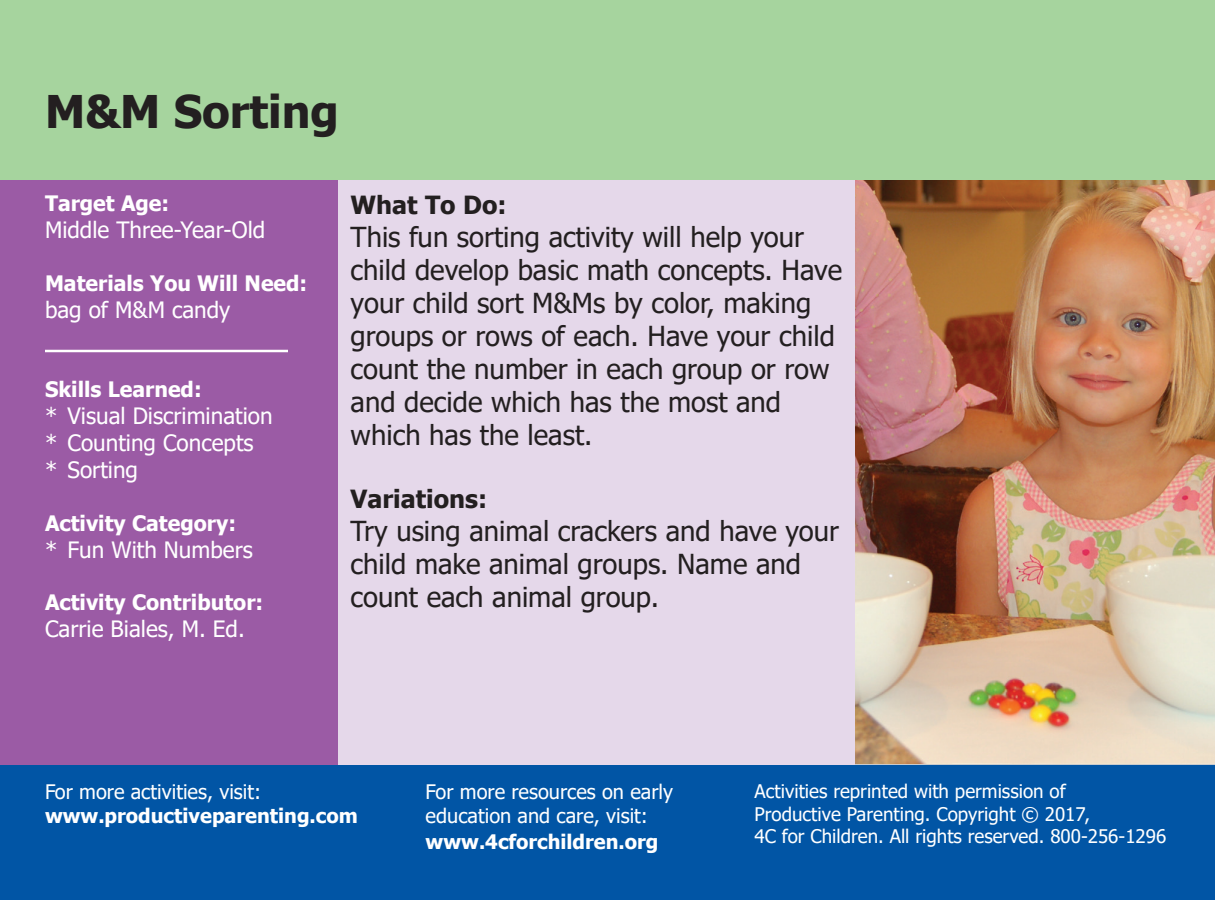
<style>
.page{position:relative;width:1215px;height:900px;background:#fff}
.page>*{position:absolute;margin:0;border:0;box-sizing:border-box;transform-origin:0 0}
.t1{font:700 45px "Tahoma";color:#231f20}
.t2{font:27.5px/33px "Tahoma";color:#231f20}
.t3{font:700 25px "Tahoma";color:#231f20}
.t4{font:22.5px "Tahoma";color:#fff}
.t5{font:700 21.25px "Tahoma";color:#fff}
.t6{font:20px/24.8px "Tahoma";color:#fff}
.t7{font:700 20px/24px "Tahoma";color:#fff}
.t8{font:18.75px/22.5px "Tahoma";color:#fff}
.s1{font-weight:400}
.s2{font-weight:700}
</style>
<div class="page">
<div style="left:0;top:0;width:1215px;height:205px;background:#a6d49e"></div>
<div style="left:316px;top:180px;width:548px;height:720px;background:#e5d8ea"></div>
<div style="left:0;top:180px;width:338px;height:720px;background:#9b5ba5"></div>
<hr style="left:45px;top:350px;width:243px;height:2px;background:#fff">
<img style="left:855px;top:180px;width:360px;height:584px">
<div style="left:0;top:765px;width:1215px;height:135px;background:#0155a5"></div>
<h1 class="t1" style="left:45px;top:80px;width:295px">M&amp;M Sorting</h1>
<h2 class="t5" style="left:45px;top:189px;width:126px">Target Age:</h2>
<p class="t4" style="left:45px;top:215px;width:222px">Middle Three-Year-Old</p>
<h2 class="t5" style="left:45px;top:268px;width:264px">Materials You Will Need:</h2>
<p class="t4" style="left:45px;top:294px;width:187px">bag of M&amp;M candy</p>
<h2 class="t5" style="left:45px;top:375px;width:158px">Skills Learned:</h2>
<p class="t4" style="left:45px;top:401px;width:229px">* Visual Discrimination</p>
<p class="t4" style="left:45px;top:428px;width:210px">* Counting Concepts</p>
<p class="t4" style="left:45px;top:455px;width:95px">* Sorting</p>
<h2 class="t5" style="left:45px;top:508px;width:193px">Activity Category:</h2>
<p class="t4" style="left:45px;top:534px;width:209px">* Fun With Numbers</p>
<h2 class="t5" style="left:45px;top:588px;width:220px">Activity Contributor:</h2>
<p class="t4" style="left:45px;top:614px;width:201px">Carrie Biales, M. Ed.</p>
<h2 class="t3" style="left:351px;top:187px;width:157px">What To Do:</h2>
<p class="t2" style="left:351px;top:222px;width:493px">This fun sorting activity will help your child develop basic math concepts. Have your child sort M&amp;Ms by color, making groups or rows of each. Have your child count the number in each group or row and decide which has the most and which has the least.</p>
<h2 class="t3" style="left:351px;top:481px;width:138px">Variations:</h2>
<p class="t2" style="left:351px;top:516px;width:490px">Try using animal crackers and have your child make animal groups. Name and count each animal group.</p>
<p class="t7" style="left:45px;top:781px;width:314px"><span class="s1">For more activities, visit: </span>www.productiveparenting.com</p>
<p class="t6" style="left:426px;top:781px;width:249px">For more resources on early education and care, visit: <span class="s2">www.4cforchildren.org</span></p>
<p class="t8" style="left:755px;top:781px;width:413px">Activities reprinted with permission of<br>Productive Parenting. Copyright © 2017,<br>4C for Children. All rights reserved. 800-256-1296</p>
</div>
